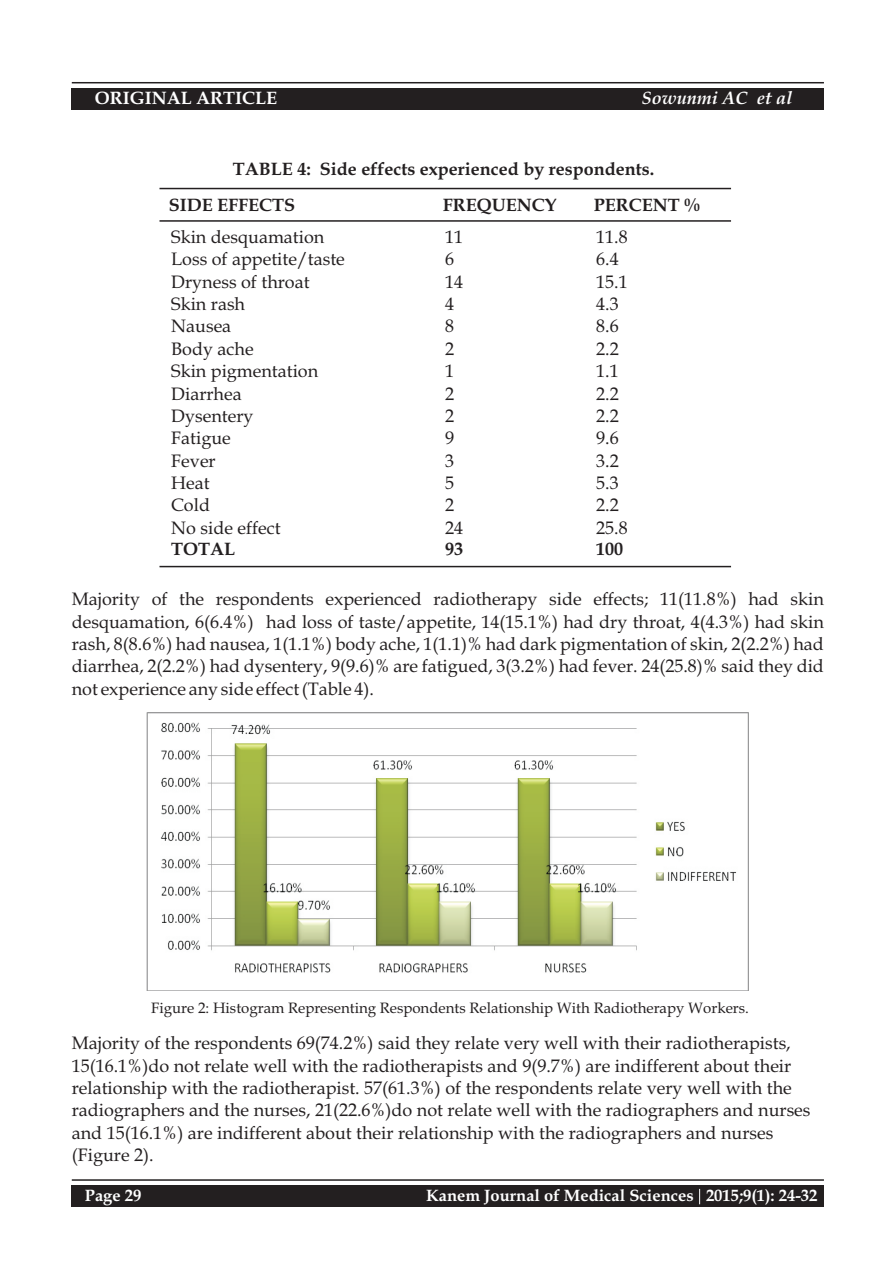
<style>
.page{position:relative;width:893px;height:1263px;background:#fff}
.page>*{position:absolute;margin:0;border:0;box-sizing:border-box;transform-origin:0 0}
.t1{font:18px/22.4px "Book Antiqua";color:#231f20}
.t2{font:700 18px "Book Antiqua";color:#231f20}
.t3{font:700 18px "Book Antiqua";color:#fff}
.t4{font:italic 700 18px "Book Antiqua";color:#fff}
.t5{font:700 16.5px "Book Antiqua";color:#fff}
.t6{font:15px "Book Antiqua";color:#231f20}
</style>
<div class="page">
<hr style="left:159px;top:220px;width:572px;height:2px;background:#231f20">
<hr style="left:159px;top:188px;width:572px;height:1px;background:#231f20">
<hr style="left:159px;top:566px;width:572px;height:1px;background:#231f20">
<hr style="left:72px;top:82px;width:752px;height:1px;background:#231f20">
<div style="left:72px;top:88px;width:752px;height:21px;background:#231f20"></div>
<hr style="left:72px;top:1179px;width:752px;height:2px;background:#231f20">
<div style="left:72px;top:1186px;width:752px;height:21px;background:#231f20"></div>
<svg style="left:699px;top:1189px;width:1px;height:15px"></svg>
<img style="left:146px;top:712px;width:602px;height:279px">
<p class="t3" style="left:95px;top:91px;width:184px">ORIGINAL ARTICLE</p>
<p class="t4" style="left:642px;top:91px;width:152px">Sowunmi AC et al</p>
<p class="t2" style="left:233px;top:161px;width:423px">TABLE 4: Side effects experienced by respondents.</p>
<p class="t2" style="left:169px;top:197px;width:128px">SIDE EFFECTS</p>
<p class="t2" style="left:443px;top:197px;width:115px">FREQUENCY</p>
<p class="t2" style="left:594px;top:197px;width:108px">PERCENT %</p>
<p class="t1" style="left:171px;top:228px;width:175px">Skin desquamation<br>Loss of appetite/taste<br>Dryness of throat<br>Skin rash<br>Nausea<br>Body ache<br>Skin pigmentation<br>Diarrhea<br>Dysentery<br>Fatigue<br>Fever<br>Heat<br>Cold<br>No side effect</p>
<p class="t2" style="left:171px;top:542px;width:66px">TOTAL</p>
<p class="t1" style="left:596px;top:228px;width:33px">11.8<br>6.4<br>15.1<br>4.3<br>8.6<br>2.2<br>1.1<br>2.2<br>2.2<br>9.6<br>3.2<br>5.3<br>2.2<br>25.8</p>
<p class="t2" style="left:596px;top:542px;width:28px">100</p>
<p class="t1" style="left:445px;top:228px;width:19px">11<br>6<br>14<br>4<br>8<br>2<br>1<br>2<br>2<br>9<br>3<br>5<br>2<br>24</p>
<p class="t2" style="left:445px;top:542px;width:19px">93</p>
<p class="t1" style="left:72px;top:590px;width:754px;text-align:justify">Majority of the respondents experienced radiotherapy side effects; 11(11.8%) had skin desquamation, 6(6.4%) had loss of taste/appetite, 14(15.1%) had dry throat, 4(4.3%) had skin rash, 8(8.6%) had nausea, 1(1.1%) body ache, 1(1.1)% had dark pigmentation of skin, 2(2.2%) had diarrhea, 2(2.2%) had dysentery, 9(9.6)% are fatigued, 3(3.2%) had fever. 24(25.8)% said they did not experience any side effect (Table 4).</p>
<p class="t6" style="left:151px;top:1002px;width:599px">Figure 2: Histogram Representing Respondents Relationship With Radiotherapy Workers.</p>
<p class="t1" style="left:72px;top:1034px;width:740px">Majority of the respondents 69(74.2%) said they relate very well with their radiotherapists, 15(16.1%)do not relate well with the radiotherapists and 9(9.7%) are indifferent about their relationship with the radiotherapist. 57(61.3%) of the respondents relate very well with the radiographers and the nurses, 21(22.6%)do not relate well with the radiographers and nurses and 15(16.1%) are indifferent about their relationship with the radiographers and nurses (Figure 2).</p>
<p class="t5" style="left:85px;top:1189px;width:58px">Page 29</p>
<p class="t5" style="left:426px;top:1189px;width:393px">Kanem Journal of Medical Sciences 2015;9(1): 24-32</p>
</div>
